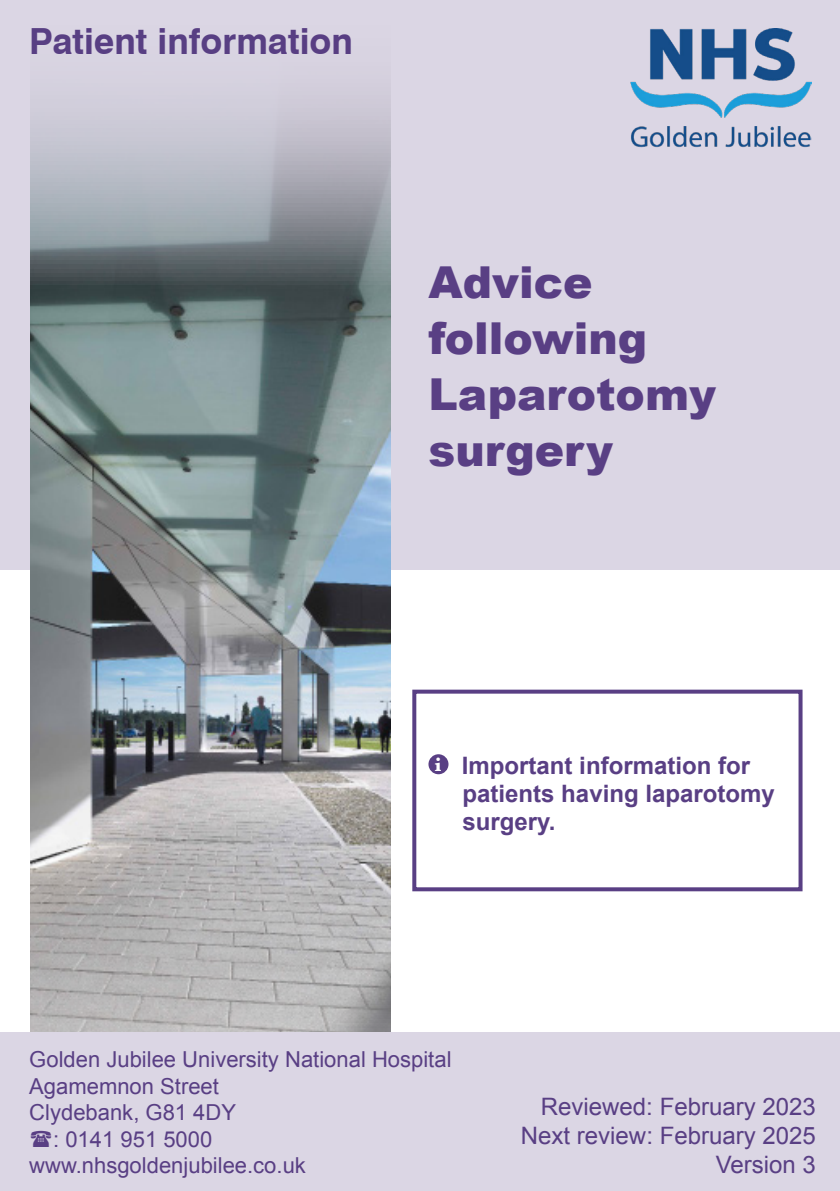
<style>
.page{position:relative;width:840px;height:1191px;background:#fff}
.page>*{position:absolute;margin:0;border:0;box-sizing:border-box;transform-origin:0 0}
.t1{font:900 44px/56px "Arial";color:#593f84}
.t2{font:700 36px "Swiss 721 BT";color:#593f84}
.t3{font:700 24px/28px "Arial";color:#593f84}
.t4{font:24px/28.8px "Arial";color:#593f84;text-align:right}
.t5{font:22px "Arial";color:#593f84}
.s1{font-family:"Baskerville";font-size:20px;color:#fff}
</style>
<div class="page">
<div style="left:0;top:0;width:839px;height:569px;background:#dbd6e4"></div>
<img style="left:630px;top:28px;width:181px;height:120px">
<img style="left:30px;top:95px;width:360px;height:937px">
<div style="left:428px;top:754px;width:20px;height:20px;background:#593f84;border-radius:50%"></div>
<div style="left:0;top:1032px;width:839px;height:159px;background:#dbd6e4"></div>
<div style="left:412px;top:689px;width:390px;height:202px;border:4px solid #593f84"></div>
<h2 class="t2" style="left:29px;top:19px;width:325px">Patient information</h2>
<h1 class="t1" style="left:428px;top:253px;width:289px">Advice following<br>Laparotomy surgery</h1>
<p class="t3" style="left:462px;top:752px;width:314px;text-indent:-28px"><span class="s1">i</span> Important information for patients having laparotomy surgery.</p>
<p class="t5" style="left:29px;top:1045px;width:423px">Golden Jubilee University National Hospital</p>
<p class="t5" style="left:29px;top:1071px;width:191px">Agamemnon Street</p>
<p class="t5" style="left:29px;top:1098px;width:208px">Clydebank, G81 4DY</p>
<p class="t5" style="left:53px;top:1124px;width:161px">: 0141 951 5000</p>
<p class="t5" style="left:29px;top:1150px;width:278px">www.nhsgoldenjubilee.co.uk</p>
<p class="t4" style="left:520px;top:1092px;width:296px">Reviewed: February 2023<br>Next review: February 2025<br>Version 3</p>
</div>
